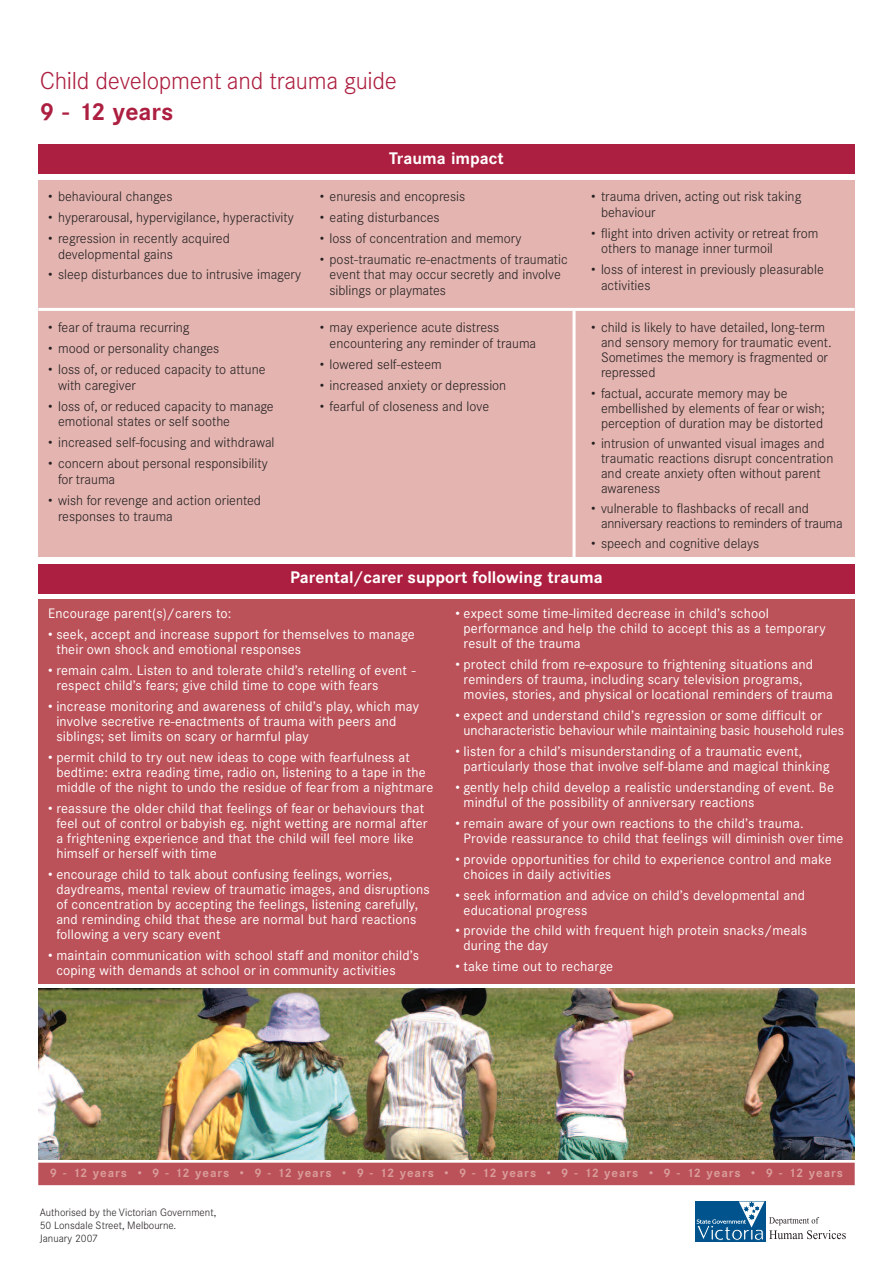
<style>
.page{position:relative;width:893px;height:1263px;background:#fff}
.page>*{position:absolute;margin:0;border:0;box-sizing:border-box;transform-origin:0 0}
.t1{font:300 24px "Corporate SBQ";letter-spacing:-.01em;color:#ad1f40}
.t2{font:700 24px "Corporate SBQ";color:#ad1f40}
.t3{font:700 16.5px "Corporate SBQ";color:#fff}
.t4{font:13.5px/15px "Corporate SBQ";letter-spacing:.01em;color:#fff}
.t5{font:300 13.5px/15.8px "Corporate SBQ";color:#231f20}
.t6{font:700 12px "Corporate SBQ";letter-spacing:.08em;color:#d99d9a}
.t7{font:300 10.5px/12.8px "Corporate SBQ";color:#231f20}
</style>
<div class="page">
<div style="left:38px;top:564px;width:817px;height:30px;background:#ad1f40"></div>
<div style="left:38px;top:145px;width:817px;height:29px;background:#ad1f40"></div>
<div style="left:38px;top:181px;width:817px;height:376px;background:#e3b4b0"></div>
<div style="left:695px;top:1202px;width:71px;height:40px;background:#00538d"></div>
<svg style="left:696px;top:1201px;width:150px;height:39px"></svg>
<div style="left:38px;top:1163px;width:817px;height:22px;background:#bb5159"></div>
<hr style="left:38px;top:308px;width:817px;height:3px;background:#fff">
<hr style="left:573px;top:311px;width:3px;height:249px;background:#fff">
<img style="left:38px;top:989px;width:817px;height:170px">
<div style="left:38px;top:599px;width:817px;height:385px;background:#bb5159"></div>
<h1 class="t1" style="left:40px;top:73px;width:359px">Child development and trauma guide</h1>
<h1 class="t2" style="left:40px;top:103px;width:135px">9 - 12 years</h1>
<p class="t5" style="left:48px;top:190px;width:126px">• behavioural changes</p>
<p class="t5" style="left:48px;top:211px;width:247px">• hyperarousal, hypervigilance, hyperactivity</p>
<p class="t5" style="left:58px;top:231px;width:173px;text-indent:-10px">• regression in recently acquired developmental gains</p>
<p class="t5" style="left:48px;top:268px;width:254px">• sleep disturbances due to intrusive imagery</p>
<p class="t5" style="left:48px;top:321px;width:143px">• fear of trauma recurring</p>
<p class="t5" style="left:48px;top:342px;width:173px">• mood or personality changes</p>
<p class="t5" style="left:58px;top:363px;width:209px;text-indent:-10px">• loss of, or reduced capacity to attune with caregiver</p>
<p class="t5" style="left:58px;top:399px;width:217px;text-indent:-10px">• loss of, or reduced capacity to manage emotional states or self soothe</p>
<p class="t5" style="left:48px;top:436px;width:228px">• increased self-focusing and withdrawal</p>
<p class="t5" style="left:58px;top:457px;width:211px;text-indent:-10px">• concern about personal responsibility for trauma</p>
<p class="t5" style="left:58px;top:493px;width:204px;text-indent:-10px">• wish for revenge and action oriented responses to trauma</p>
<p class="t3" style="left:389px;top:152px;width:116px">Trauma impact</p>
<p class="t5" style="left:320px;top:190px;width:147px">• enuresis and encopresis</p>
<p class="t5" style="left:320px;top:211px;width:121px">• eating disturbances</p>
<p class="t5" style="left:320px;top:231px;width:203px">• loss of concentration and memory</p>
<p class="t5" style="left:330px;top:252px;width:240px;text-indent:-10px">• post-traumatic re-enactments of traumatic event that may occur secretly and involve siblings or playmates</p>
<p class="t5" style="left:330px;top:321px;width:208px;text-indent:-10px">• may experience acute distress encountering any reminder of trauma</p>
<p class="t5" style="left:320px;top:358px;width:124px">• lowered self-esteem</p>
<p class="t5" style="left:320px;top:379px;width:188px">• increased anxiety or depression</p>
<p class="t5" style="left:320px;top:399px;width:171px">• fearful of closeness and love</p>
<p class="t5" style="left:601px;top:190px;width:202px;text-indent:-10px">• trauma driven, acting out risk taking behaviour</p>
<p class="t5" style="left:601px;top:226px;width:219px;text-indent:-10px">• flight into driven activity or retreat from others to manage inner turmoil</p>
<p class="t5" style="left:601px;top:263px;width:224px;text-indent:-10px">• loss of interest in previously pleasurable activities</p>
<p class="t5" style="left:601px;top:321px;width:232px;line-height:15px;text-indent:-10px">• child is likely to have detailed, long-term and sensory memory for traumatic event.<br>Sometimes the memory is fragmented or repressed</p>
<p class="t5" style="left:601px;top:387px;width:225px;line-height:15px;text-indent:-10px">• factual, accurate memory may be embellished by elements of fear or wish; perception of duration may be distorted</p>
<p class="t5" style="left:601px;top:437px;width:234px;line-height:15px;text-indent:-10px">• intrusion of unwanted visual images and traumatic reactions disrupt concentration and create anxiety often without parent awareness</p>
<p class="t5" style="left:601px;top:502px;width:243px;line-height:15px;text-indent:-10px">• vulnerable to flashbacks of recall and anniversary reactions to reminders of trauma</p>
<p class="t5" style="left:591px;top:536px;width:169px">• speech and cognitive delays</p>
<p class="t3" style="left:290px;top:571px;width:314px">Parental/carer support following trauma</p>
<p class="t4" style="left:48px;top:607px;width:185px">Encourage parent(s)/carers to:</p>
<p class="t4" style="left:56px;top:628px;width:360px;text-indent:-8px">• seek, accept and increase support for themselves to manage their own shock and emotional responses</p>
<p class="t4" style="left:56px;top:664px;width:361px;text-indent:-8px">• remain calm. Listen to and tolerate child’s retelling of event - respect child’s fears; give child time to cope with fears</p>
<p class="t4" style="left:56px;top:700px;width:364px;text-indent:-8px">• increase monitoring and awareness of child’s play, which may involve secretive re-enactments of trauma with peers and siblings; set limits on scary or harmful play</p>
<p class="t4" style="left:56px;top:751px;width:379px;text-indent:-8px">• permit child to try out new ideas to cope with fearfulness at bedtime: extra reading time, radio on, listening to a tape in the middle of the night to undo the residue of fear from a nightmare</p>
<p class="t4" style="left:56px;top:802px;width:373px;text-indent:-8px">• reassure the older child that feelings of fear or behaviours that feel out of control or babyish eg. night wetting are normal after a frightening experience and that the child will feel more like himself or herself with time</p>
<p class="t4" style="left:56px;top:868px;width:375px;text-indent:-8px">• encourage child to talk about confusing feelings, worries, daydreams, mental review of traumatic images, and disruptions of concentration by accepting the feelings, listening carefully, and reminding child that these are normal but hard reactions following a very scary event</p>
<p class="t4" style="left:56px;top:948px;width:364px;text-indent:-8px">• maintain communication with school staff and monitor child’s coping with demands at school or in community activities</p>
<p class="t4" style="left:464px;top:607px;width:364px;text-indent:-8px">• expect some time-limited decrease in child’s school performance and help the child to accept this as a temporary result of the trauma</p>
<p class="t4" style="left:464px;top:658px;width:371px;text-indent:-8px">• protect child from re-exposure to frightening situations and reminders of trauma, including scary television programs, movies, stories, and physical or locational reminders of trauma</p>
<p class="t4" style="left:464px;top:709px;width:382px;text-indent:-8px">• expect and understand child’s regression or some difficult or uncharacteristic behaviour while maintaining basic household rules</p>
<p class="t4" style="left:464px;top:745px;width:368px;text-indent:-8px">• listen for a child’s misunderstanding of a traumatic event, particularly those that involve self-blame and magical thinking</p>
<p class="t4" style="left:464px;top:781px;width:372px;text-indent:-8px">• gently help child develop a realistic understanding of event. Be mindful of the possibility of anniversary reactions</p>
<p class="t4" style="left:464px;top:817px;width:381px;text-indent:-8px">• remain aware of your own reactions to the child’s trauma.<br>Provide reassurance to child that feelings will diminish over time</p>
<p class="t4" style="left:464px;top:853px;width:370px;text-indent:-8px">• provide opportunities for child to experience control and make choices in daily activities</p>
<p class="t4" style="left:464px;top:888px;width:343px;text-indent:-8px">• seek information and advice on child’s developmental and educational progress</p>
<p class="t4" style="left:464px;top:924px;width:345px;text-indent:-8px">• provide the child with frequent high protein snacks/meals during the day</p>
<p class="t4" style="left:455px;top:960px;width:159px">• take time out to recharge</p>
<p class="t6" style="left:50px;top:1168px;width:795px">9 - 12 years • 9 - 12 years • 9 - 12 years • 9 - 12 years • 9 - 12 years • 9 - 12 years • 9 - 12 years • 9 - 12 years</p>
<p class="t7" style="left:40px;top:1207px;width:178px">Authorised by the Victorian Government,<br>50 Lonsdale Street, Melbourne.<br>January 2007</p>
</div>
